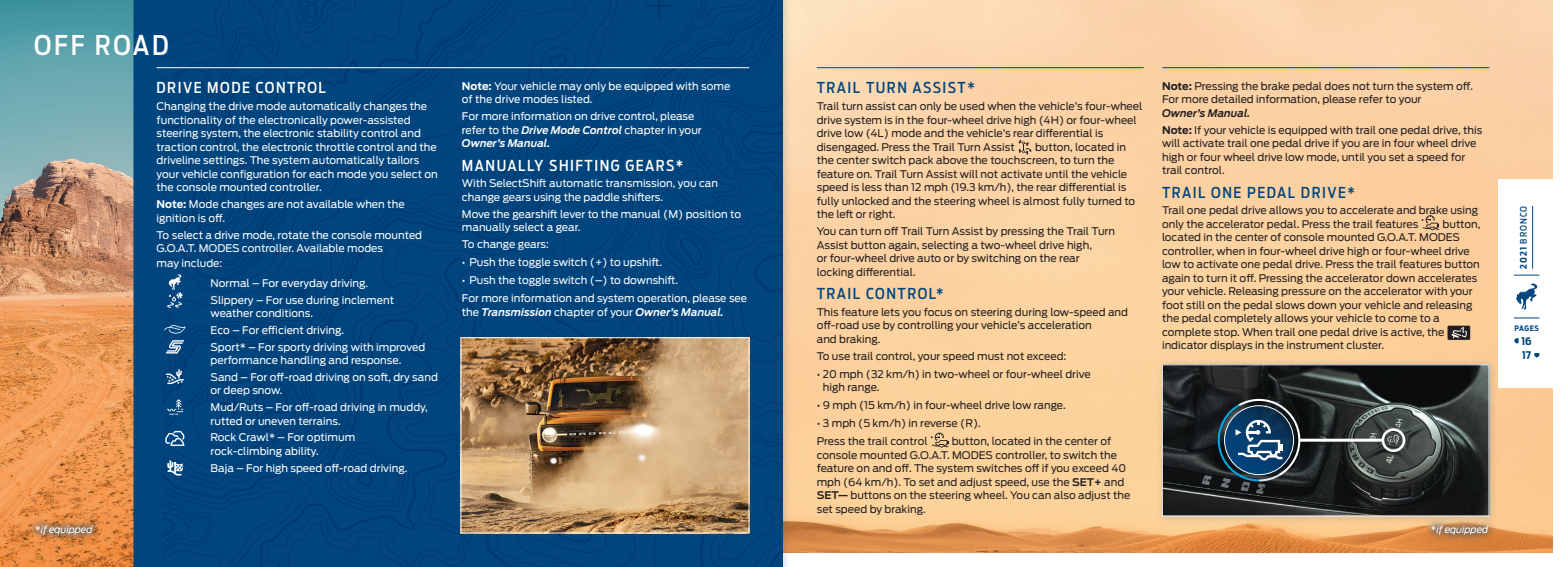
<style>
.page{position:relative;width:1566px;height:567px;background:#fff}
.page>*{position:absolute;margin:0;border:0;box-sizing:border-box;transform-origin:0 0}
.t1{font:500 27px "Ford Antenna Cond";letter-spacing:.1em;color:#fff}
.t2{font:500 15px "Ford Antenna Cond";letter-spacing:.1em;color:#01457f}
.t3{font:500 15px "Ford Antenna Cond";letter-spacing:.1em;color:#fff}
.t4{font:10.5px/13.5px "Ford Antenna";color:#231f20}
.t5{font:10.5px/13.5px "Ford Antenna";color:#fff}
.t6{font:700 10.5px "Ford Antenna Cond";color:#01457f}
.t7{font:italic 9.75px "Ford Antenna";letter-spacing:-.01em;color:#fff}
.t8{font:500 9px "Ford Antenna Cond";letter-spacing:.115em;color:#01457f}
.t9{font:700 7.5px "Ford Antenna Cond";letter-spacing:.07em;color:#01457f}
.s1{font-style:normal}
.s2{font-weight:700}
.s3{font-weight:600;font-style:italic}
.s4{font-weight:600}
</style>
<div class="page">
<img style="left:792px;top:0;width:760px;height:553px">
<div style="left:0;top:0;width:783px;height:567px;background:#01457f"></div>
<svg style="left:160px;top:0;width:623px;height:129px"></svg>
<svg style="left:610px;top:33px;width:173px;height:96px"></svg>
<svg style="left:162px;top:129px;width:621px;height:438px"></svg>
<svg style="left:0;top:0;width:134px;height:567px;background:#ba9a76"></svg>
<div style="left:1424px;top:518px;width:72px;height:24px;background:#01457f;opacity:.75"></div>
<svg style="left:167px;top:274px;width:16px;height:34px"></svg>
<svg style="left:164px;top:325px;width:22px;height:9px"></svg>
<svg style="left:166px;top:340px;width:18px;height:14px"></svg>
<svg style="left:166px;top:369px;width:18px;height:15px"></svg>
<svg style="left:167px;top:399px;width:16px;height:16px"></svg>
<svg style="left:165px;top:431px;width:20px;height:15px"></svg>
<svg style="left:167px;top:460px;width:16px;height:16px"></svg>
<svg style="left:1019px;top:140px;width:12px;height:14px"></svg>
<svg style="left:931px;top:433px;width:17px;height:15px"></svg>
<svg style="left:1422px;top:215px;width:17px;height:15px"></svg>
<div style="left:1448px;top:326px;width:22px;height:14px;background:#231f20"></div>
<svg style="left:1451px;top:327px;width:16px;height:11px"></svg>
<div style="left:812px;top:60px;width:339px;height:17px;background:#01457f;opacity:.2"></div>
<hr style="left:817px;top:67px;width:327px;height:1px;background:#01457f">
<div style="left:1157px;top:60px;width:339px;height:17px;background:#01457f;opacity:.2"></div>
<hr style="left:1162px;top:67px;width:327px;height:1px;background:#01457f">
<hr style="left:157px;top:67px;width:592px;height:1px;background:#fff">
<div style="left:1155px;top:357px;width:343px;height:168px;background:#01457f;opacity:.2"></div>
<img style="left:1164px;top:366px;width:323px;height:148px">
<div style="left:454px;top:330px;width:305px;height:213px;background:#01457f;opacity:.2"></div>
<img style="left:463px;top:340px;width:284px;height:191px">
<hr style="left:1300px;top:439px;width:84px;height:3px;background:#fff">
<div style="left:1382px;top:428px;width:23px;height:24px;border:3px solid #fff;border-radius:50%"></div>
<div style="left:1217px;top:399px;width:86px;height:85px;background:#01457f;opacity:.2"></div>
<svg style="left:1218px;top:399px;width:82px;height:83px;background:#335169"></svg>
<div style="left:1498px;top:179px;width:68px;height:209px;background:#fff"></div>
<hr style="left:1532px;top:206px;width:1px;height:63px;background:#01457f">
<svg style="left:1514px;top:318px;width:25px;height:1px"></svg>
<svg style="left:1514px;top:338px;width:25px;height:20px"></svg>
<svg style="left:1514px;top:275px;width:25px;height:1px"></svg>
<div style="left:28px;top:518px;width:72px;height:24px;background:#01457f;opacity:.75"></div>
<svg style="left:1516px;top:283px;width:21px;height:27px"></svg>
<p class="t1" style="left:34px;top:22px;width:136px">OFF ROAD</p>
<p class="t7" style="left:35px;top:521px;width:59px"><span class="s1">*</span>if equipped</p>
<p class="t3" style="left:157px;top:75px;width:171px">DRIVE MODE CONTROL</p>
<p class="t5" style="left:157px;top:99px;width:283px">Changing the drive mode automatically changes the functionality of the electronically power-assisted steering system, the electronic stability control and traction control, the electronic throttle control and the driveline settings. The system automatically tailors your vehicle configuration for each mode you select on the console mounted controller.</p>
<p class="t5" style="left:157px;top:197px;width:250px"><span class="s2">Note:</span> Mode changes are not available when the ignition is off.</p>
<p class="t5" style="left:157px;top:227px;width:267px">To select a drive mode, rotate the console mounted<br>G.O.A.T. MODES controller. Available modes<br>may include:</p>
<p class="t5" style="left:211px;top:275px;width:159px">Normal – For everyday driving.</p>
<p class="t5" style="left:211px;top:292px;width:185px">Slippery – For use during inclement weather conditions.</p>
<p class="t5" style="left:211px;top:322px;width:135px">Eco – For efficient driving.</p>
<p class="t5" style="left:211px;top:339px;width:216px">Sport* – For sporty driving with improved performance handling and response.</p>
<p class="t5" style="left:211px;top:369px;width:229px">Sand – For off-road driving on soft, dry sand or deep snow.</p>
<p class="t5" style="left:211px;top:399px;width:219px">Mud/Ruts – For off-road driving in muddy, rutted or uneven terrains.</p>
<p class="t5" style="left:211px;top:430px;width:146px">Rock Crawl* – For optimum rock-climbing ability.</p>
<p class="t5" style="left:211px;top:460px;width:198px">Baja – For high speed off-road driving.</p>
<p class="t5" style="left:462px;top:78px;width:270px"><span class="s2">Note:</span> Your vehicle may only be equipped with some of the drive modes listed.</p>
<p class="t5" style="left:462px;top:109px;width:241px">For more information on drive control, please refer to the <span class="s3">Drive Mode Control</span> chapter in your<br><span class="s3">Owner’s Manual.</span></p>
<p class="t3" style="left:462px;top:152px;width:223px">MANUALLY SHIFTING GEARS*</p>
<p class="t5" style="left:462px;top:176px;width:258px">With SelectShift automatic transmission, you can change gears using the paddle shifters.</p>
<p class="t5" style="left:462px;top:206px;width:281px">Move the gearshift lever to the manual (M) position to manually select a gear.</p>
<p class="t5" style="left:462px;top:236px;width:89px">To change gears:</p>
<p class="t5" style="left:462px;top:254px;width:202px">• Push the toggle switch (+) to upshift.</p>
<p class="t5" style="left:462px;top:272px;width:218px">• Push the toggle switch (–) to downshift.</p>
<p class="t5" style="left:462px;top:290px;width:287px">For more information and system operation, please see the <span class="s3">Transmission</span> chapter of your <span class="s3">Owner’s Manual.</span></p>
<p class="t2" style="left:817px;top:75px;width:160px">TRAIL TURN ASSIST*</p>
<p class="t4" style="left:817px;top:98px;width:327px">Trail turn assist can only be used when the vehicle’s four-wheel drive system is in the four-wheel drive high (4H) or four-wheel drive low (4L) mode and the vehicle’s rear differential is disengaged. Press the Trail Turn Assist</p>
<p class="t4" style="left:817px;top:139px;width:320px;text-indent:218px">button, located in the center switch pack above the touchscreen, to turn the feature on. Trail Turn Assist will not activate until the vehicle speed is less than 12 mph (19.3 km/h), the rear differential is fully unlocked and the steering wheel is almost fully turned to the left or right.</p>
<p class="t4" style="left:817px;top:223px;width:300px">You can turn off Trail Turn Assist by pressing the Trail Turn Assist button again, selecting a two-wheel drive high,<br>or four-wheel drive auto or by switching on the rear locking differential.</p>
<p class="t2" style="left:817px;top:280px;width:128px">TRAIL CONTROL*</p>
<p class="t4" style="left:817px;top:304px;width:313px">This feature lets you focus on steering during low-speed and off-road use by controlling your vehicle’s acceleration<br>and braking.</p>
<p class="t4" style="left:817px;top:348px;width:251px">To use trail control, your speed must not exceed:</p>
<p class="t4" style="left:823px;top:366px;width:269px;text-indent:-6px">• 20 mph (32 km/h) in two-wheel or four-wheel drive high range.</p>
<p class="t4" style="left:817px;top:397px;width:250px">• 9 mph (15 km/h) in four-wheel drive low range.</p>
<p class="t4" style="left:817px;top:415px;width:166px">• 3 mph (5 km/h) in reverse (R).</p>
<p class="t4" style="left:817px;top:433px;width:112px">Press the trail control</p>
<p class="t4" style="left:817px;top:433px;width:315px;text-indent:135px">button, located in the center of console mounted G.O.A.T. MODES controller, to switch the feature on and off. The system switches off if you exceed 40 mph (64 km/h). To set and adjust speed, use the <span class="s4">SET+</span> and <span class="s4">SET—</span> buttons on the steering wheel. You can also adjust the set speed by braking.</p>
<p class="t4" style="left:1162px;top:78px;width:312px"><span class="s2">Note:</span> Pressing the brake pedal does not turn the system off.<br>For more detailed information, please refer to your<br><span class="s3">Owner’s Manual.</span></p>
<p class="t4" style="left:1162px;top:122px;width:322px"><span class="s2">Note:</span> If your vehicle is equipped with trail one pedal drive, this will activate trail one pedal drive if you are in four wheel drive high or four wheel drive low mode, until you set a speed for trail control.</p>
<p class="t2" style="left:1162px;top:179px;width:194px">TRAIL ONE PEDAL DRIVE*</p>
<p class="t4" style="left:1162px;top:203px;width:318px">Trail one pedal drive allows you to accelerate and brake using only the accelerator pedal. Press the trail features</p>
<p class="t4" style="left:1162px;top:216px;width:320px;text-indent:281px">button, located in the center of console mounted G.O.A.T. MODES controller, when in four-wheel drive high or four-wheel drive low to activate one pedal drive. Press the trail features button again to turn it off. Pressing the accelerator down accelerates your vehicle. Releasing pressure on the accelerator with your foot still on the pedal slows down your vehicle and releasing the pedal completely allows your vehicle to come to a complete stop. When trail one pedal drive is active, the indicator displays in the instrument cluster.</p>
<p class="t7" style="left:1431px;top:521px;width:59px"><span class="s1">*</span>if equipped</p>
<p class="t8" style="left:1516px;top:269px;width:64px;rotate:-90deg"><span class="s2">2021</span> BRONCO</p>
<p class="t9" style="left:1514px;top:321px;width:26px">PAGES</p>
<p class="t6" style="left:1522px;top:332px;width:12px">16</p>
<p class="t6" style="left:1522px;top:346px;width:10px">17</p>
</div>
